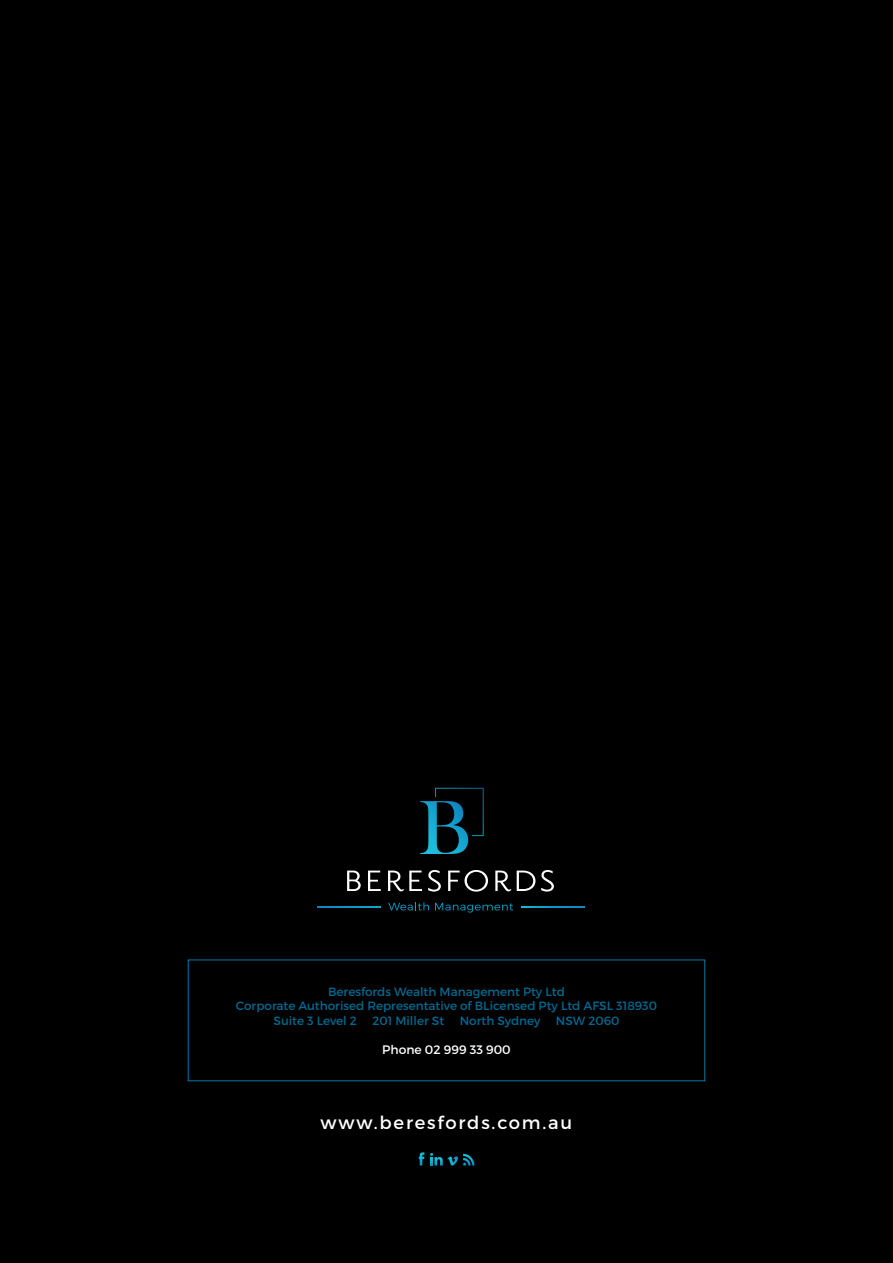
<style>
.page{position:relative;width:893px;height:1263px;background:#000}
.page>*{position:absolute;margin:0;border:0;box-sizing:border-box;transform-origin:0 0}
.t1{font:18px "Montserrat";letter-spacing:.1em;color:#fff}
.t2{font:12.3px "Montserrat";color:#fff}
.t3{font:12px "Montserrat";color:#006991}
</style>
<div class="page">
<svg style="left:347px;top:870px;width:14px;height:21px"></svg>
<svg style="left:368px;top:870px;width:13px;height:21px"></svg>
<svg style="left:388px;top:870px;width:34px;height:21px"></svg>
<svg style="left:428px;top:870px;width:13px;height:21px"></svg>
<svg style="left:448px;top:870px;width:40px;height:21px"></svg>
<svg style="left:495px;top:870px;width:16px;height:21px"></svg>
<svg style="left:517px;top:870px;width:18px;height:21px"></svg>
<svg style="left:541px;top:870px;width:13px;height:21px"></svg>
<svg style="left:388px;top:902px;width:41px;height:8px"></svg>
<svg style="left:435px;top:903px;width:78px;height:9px"></svg>
<svg style="left:317px;top:907px;width:63px;height:1px"></svg>
<svg style="left:521px;top:907px;width:63px;height:1px"></svg>
<svg style="left:420px;top:788px;width:64px;height:66px"></svg>
<svg style="left:430px;top:1153px;width:44px;height:12px"></svg>
<svg style="left:419px;top:1152px;width:5px;height:13px"></svg>
<div style="left:188px;top:959px;width:517px;height:122px;border:1px solid #007cab"></div>
<p class="t3" style="left:328px;top:984px;width:238px">Beresfords Wealth Management Pty Ltd</p>
<p class="t3" style="left:236px;top:999px;width:423px">Corporate Authorised Representative of BLicensed Pty Ltd AFSL 318930</p>
<p class="t3" style="left:274px;top:1013px;width:85px">Suite 3 Level 2</p>
<p class="t3" style="left:372px;top:1013px;width:73px">201 Miller St</p>
<p class="t3" style="left:460px;top:1013px;width:82px">North Sydney</p>
<p class="t3" style="left:556px;top:1013px;width:65px">NSW 2060</p>
<p class="t2" style="left:382px;top:1042px;width:130px">Phone 02 999 33 900</p>
<h1 class="t1" style="left:321px;top:1112px;width:253px">www.beresfords.com.au</h1>
</div>
